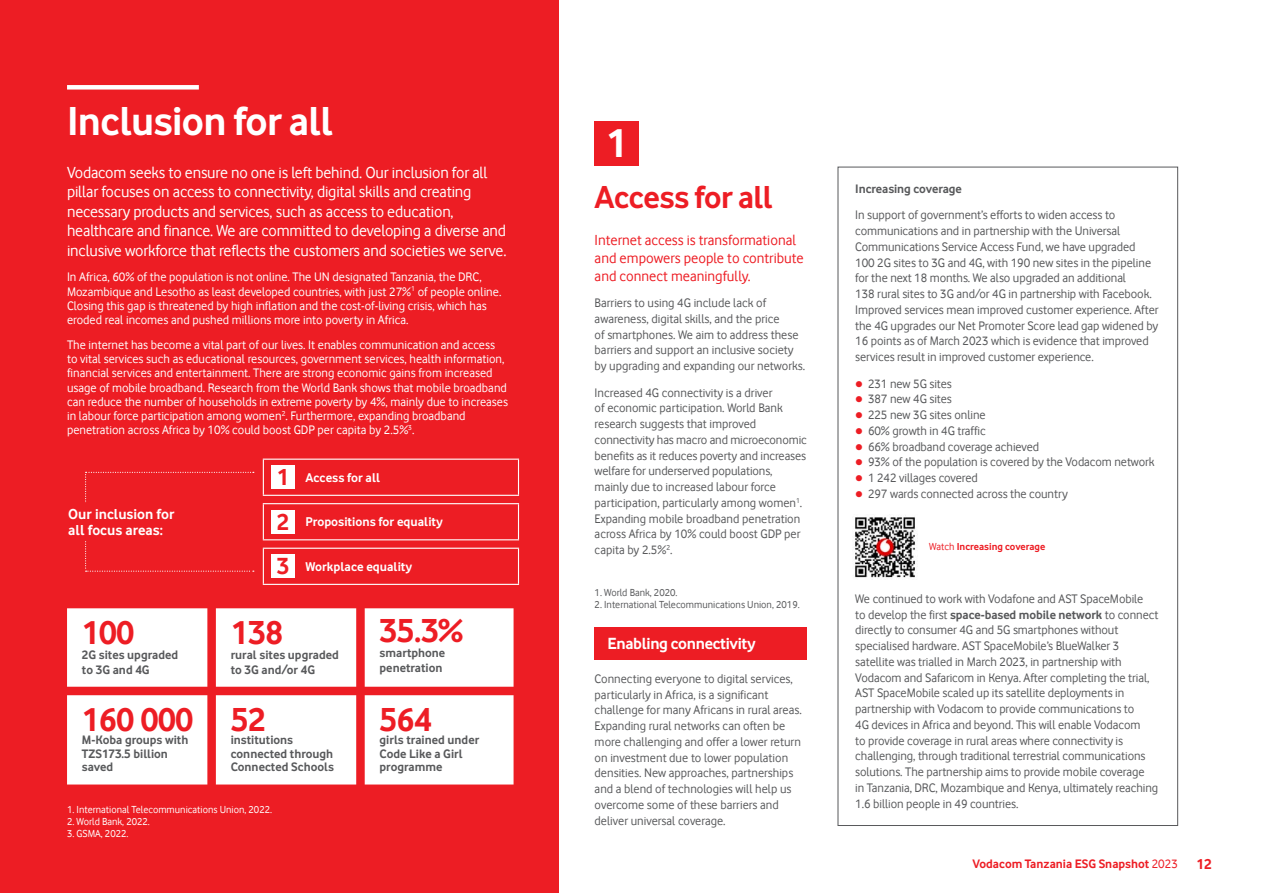
<style>
.page{position:relative;width:1263px;height:893px;background:#fff}
.page>*{position:absolute;margin:0;border:0;box-sizing:border-box;transform-origin:0 0}
.t1{font:700 42px "Vodafone Rg";letter-spacing:-.015em;color:#fff}
.t2{font:700 34.5px "Vodafone Rg";letter-spacing:-.01em;color:#ed1d24}
.t3{font:700 33px "Vodafone Rg";letter-spacing:-.015em;color:#ed1d24}
.t4{font:700 24.15px/44.5px "Vodafone Rg";color:#ed1d24}
.t5{font:700 16.8px "Vodafone Rg";letter-spacing:-.02em;color:#fff}
.t6{font:16.5px/19.6px "Vodafone Rg";letter-spacing:-.01em;color:#fff}
.t7{font:15px/18px "Vodafone Rg";color:#ed1d24}
.t8{font:700 15px/15.8px "Vodafone Rg";color:#fff}
.t9{font:700 13.2px "Vodafone Rg";color:#fff}
.t10{font:12.75px/15.8px "Vodafone Rg";letter-spacing:-.005em;color:#58595b}
.t11{font:12.75px/14.2px "Vodafone Rg";color:#fff}
.t12{font:700 12.75px/13.5px "Vodafone Rg";color:#58595b}
.t13{font:700 12.75px "Vodafone Rg";color:#ed1d24}
.t14{font:10.5px "Vodafone Rg";color:#fff}
.t15{font:10.5px "Vodafone Rg";color:#58595b}
.t16{font:700 10.5px "Vodafone Rg";color:#ed1d24}
.s1{font-size:24.15px;color:#ed1d24}
.s2{font-weight:400}
.s3{font-weight:700}
.s4{font-size:15px}
</style>
<div class="page">
<div style="left:0;top:0;width:558px;height:893px;background:#ed1d24"></div>
<div style="left:67px;top:85px;width:132px;height:5px;background:#fff"></div>
<div style="left:595px;top:121px;width:44px;height:44px;background:#ed1d24"></div>
<svg style="left:67px;top:608px;width:446px;height:176px;background:#fdebec"></svg>
<div style="left:595px;top:627px;width:212px;height:32px;background:#ed1d24"></div>
<img style="left:854px;top:515px;width:62px;height:64px">
<div style="left:271px;top:465px;width:24px;height:24px;background:#fff"></div>
<div style="left:271px;top:510px;width:24px;height:24px;background:#fff"></div>
<hr style="left:263px;top:459px;width:256px;height:1px;background:#fff">
<hr style="left:263px;top:460px;width:1px;height:35px;background:#fff">
<hr style="left:518px;top:460px;width:1px;height:35px;background:#fff">
<hr style="left:263px;top:495px;width:256px;height:1px;background:#fff">
<hr style="left:263px;top:503px;width:256px;height:1px;background:#fff">
<hr style="left:263px;top:504px;width:1px;height:35px;background:#fff">
<hr style="left:518px;top:504px;width:1px;height:35px;background:#fff">
<hr style="left:263px;top:539px;width:256px;height:1px;background:#fff">
<hr style="left:263px;top:548px;width:256px;height:1px;background:#fff">
<hr style="left:263px;top:549px;width:1px;height:35px;background:#fff">
<hr style="left:518px;top:549px;width:1px;height:35px;background:#fff">
<hr style="left:263px;top:584px;width:256px;height:1px;background:#fff">
<div style="left:271px;top:554px;width:24px;height:24px;background:#fff"></div>
<svg style="left:85px;top:472px;width:169px;height:100px"></svg>
<div style="left:68px;top:503px;width:113px;height:38px;background:#ed1d24"></div>
<h1 class="t1" style="left:67px;top:96px;width:268px">Inclusion for all</h1>
<p class="t6" style="left:67px;top:162px;width:441px">Vodacom seeks to ensure no one is left behind. Our inclusion for all pillar focuses on access to connectivity, digital skills and creating necessary products and services, such as access to education, healthcare and finance. We are committed to developing a diverse and inclusive workforce that reflects the customers and societies we serve.</p>
<p class="t11" style="left:67px;top:270px;width:436px">In Africa, 60% of the population is not online. The UN designated Tanzania, the DRC, Mozambique and Lesotho as least developed countries, with just 27%<sup>1</sup> of people online.<br>Closing this gap is threatened by high inflation and the cost-of-living crisis, which has eroded real incomes and pushed millions more into poverty in Africa.</p>
<p class="t11" style="left:67px;top:337px;width:442px">The internet has become a vital part of our lives. It enables communication and access to vital services such as educational resources, government services, health information, financial services and entertainment. There are strong economic gains from increased usage of mobile broadband. Research from the World Bank shows that mobile broadband can reduce the number of households in extreme poverty by 4%, mainly due to increases in labour force participation among women<sup>2</sup>. Furthermore, expanding broadband penetration across Africa by 10% could boost GDP per capita by 2.5%<sup>3</sup>.</p>
<p class="t8" style="left:68px;top:506px;width:108px">Our inclusion for all focus areas:</p>
<h2 class="t2" style="left:82px;top:612px;width:54px">100</h2>
<p class="t12" style="left:82px;top:647px;width:98px;line-height:15px">2G sites upgraded to 3G and 4G</p>
<h2 class="t2" style="left:82px;top:699px;width:113px">160 000</h2>
<p class="t12" style="left:82px;top:733px;width:108px">M-Koba groups with<br>TZS173.5 billion saved</p>
<h3 class="t4" style="left:277px;top:455px;width:14px">1<br>2</h3>
<p class="t9" style="left:306px;top:470px;width:76px">Access for all</p>
<p class="t9" style="left:306px;top:514px;width:139px">Propositions for equality</p>
<p class="t9" style="left:277px;top:559px;width:137px"><span class="s1">3</span> Workplace equality</p>
<h2 class="t2" style="left:231px;top:612px;width:54px">138</h2>
<p class="t12" style="left:231px;top:647px;width:110px;line-height:15px">rural sites upgraded to 3G and/or 4G</p>
<h2 class="t2" style="left:231px;top:699px;width:37px">52</h2>
<p class="t12" style="left:231px;top:733px;width:105px">institutions connected through<br>Connected Schools</p>
<h2 class="t2" style="left:380px;top:610px;width:85px">35.3%</h2>
<p class="t12" style="left:380px;top:645px;width:67px;line-height:15px">smartphone penetration</p>
<h2 class="t2" style="left:380px;top:699px;width:54px">564</h2>
<p class="t12" style="left:380px;top:733px;width:101px">girls trained under<br>Code Like a Girl programme</p>
<p class="t14" style="left:67px;top:803px;width:207px">1. International Telecommunications Union, 2022.</p>
<p class="t14" style="left:67px;top:815px;width:84px">2. World Bank, 2022.</p>
<p class="t14" style="left:67px;top:827px;width:63px">3. GSMA, 2022.</p>
<h1 class="t1" style="left:606px;top:118px;width:23px">1</h1>
<h3 class="t3" style="left:595px;top:178px;width:180px">Access for all</h3>
<p class="t7" style="left:595px;top:231px;width:211px">Internet access is transformational and empowers people to contribute and connect meaningfully.</p>
<p class="t10" style="left:595px;top:295px;width:212px">Barriers to using 4G include lack of awareness, digital skills, and the price<br>of smartphones. We aim to address these barriers and support an inclusive society by upgrading and expanding our networks.</p>
<p class="t10" style="left:595px;top:384px;width:214px">Increased 4G connectivity is a driver<br>of economic participation. World Bank research suggests that improved connectivity has macro and microeconomic benefits as it reduces poverty and increases welfare for underserved populations, mainly due to increased labour force participation, particularly among women<sup>1</sup>.<br>Expanding mobile broadband penetration across Africa by 10% could boost GDP per capita by 2.5%<sup>2</sup>.</p>
<p class="t15" style="left:595px;top:586px;width:84px">1. World Bank, 2020.</p>
<p class="t15" style="left:595px;top:598px;width:207px">2. International Telecommunications Union, 2019.</p>
<h3 class="t5" style="left:607px;top:633px;width:150px">Enabling connectivity</h3>
<p class="t10" style="left:595px;top:671px;width:209px">Connecting everyone to digital services, particularly in Africa, is a significant challenge for many Africans in rural areas.<br>Expanding rural networks can often be more challenging and offer a lower return on investment due to lower population densities. New approaches, partnerships and a blend of technologies will help us overcome some of these barriers and deliver universal coverage.</p>
<p class="t12" style="left:855px;top:182px;width:108px">Increasing coverage</p>
<p class="t10" style="left:855px;top:207px;width:305px">In support of government’s efforts to widen access to communications and in partnership with the Universal Communications Service Access Fund, we have upgraded<br>100 2G sites to 3G and 4G, with 190 new sites in the pipeline for the next 18 months. We also upgraded an additional<br>138 rural sites to 3G and/or 4G in partnership with Facebook.<br>Improved services mean improved customer experience. After the 4G upgrades our Net Promoter Score lead gap widened by 16 points as of March 2023 which is evidence that improved services result in improved customer experience.</p>
<p class="t10" style="left:868px;top:375px;width:288px">231 new 5G sites<br>387 new 4G sites<br>225 new 3G sites online<br>60% growth in 4G traffic<br>66% broadband coverage achieved<br>93% of the population is covered by the Vodacom network<br>1 242 villages covered<br>297 wards connected across the country</p>
<p class="t16" style="left:929px;top:540px;width:118px"><span class="s2">Watch</span> Increasing coverage</p>
<p class="t10" style="left:855px;top:591px;width:305px">We continued to work with Vodafone and AST SpaceMobile<br>to develop the first <span class="s3">space-based mobile network</span> to connect directly to consumer 4G and 5G smartphones without specialised hardware. AST SpaceMobile’s BlueWalker 3 satellite was trialled in March 2023, in partnership with Vodacom and Safaricom in Kenya. After completing the trial, AST SpaceMobile scaled up its satellite deployments in partnership with Vodacom to provide communications to<br>4G devices in Africa and beyond. This will enable Vodacom<br>to provide coverage in rural areas where connectivity is challenging, through traditional terrestrial communications solutions. The partnership aims to provide mobile coverage<br>in Tanzania, DRC, Mozambique and Kenya, ultimately reaching 1.6 billion people in 49 countries.</p>
<p class="t13" style="left:972px;top:856px;width:241px">Vodacom Tanzania ESG Snapshot <span class="s2">2023</span> <span class="s4">12</span></p>
</div>
